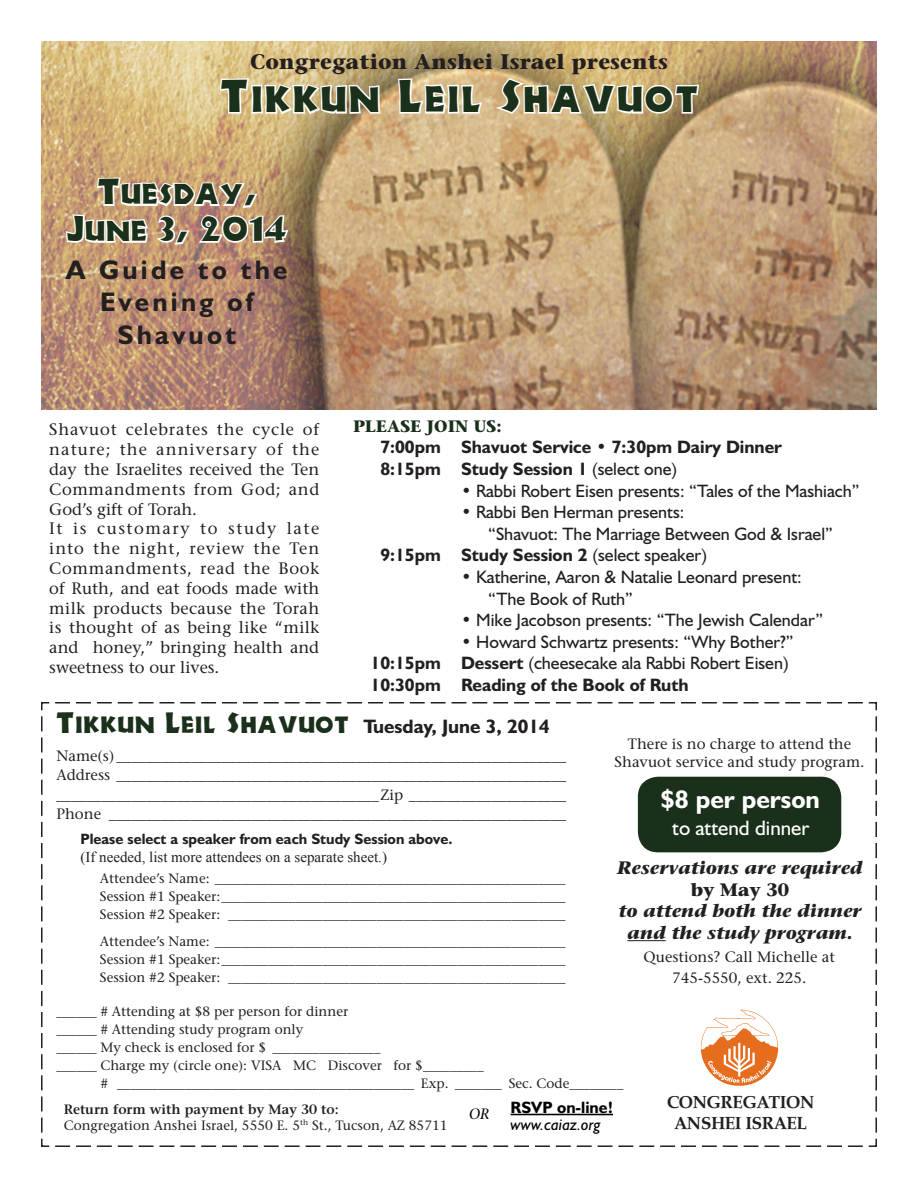
<style>
.page{position:relative;width:918px;height:1188px;background:#fff}
.page>*{position:absolute;margin:0;border:0;box-sizing:border-box;transform-origin:0 0}
.t1{font:42px "Newell";letter-spacing:.03em;color:#1a301a}
.t2{font:33px/36.8px "Newell";color:#1a301a;text-align:center}
.t3{font:700 27px/32.4px "Humanist 521 BT";letter-spacing:.12em;color:#231f20;text-align:center}
.t4{font:27px "Newell";color:#1a301a}
.t5{font:700 25.5px "Humanist 521 BT";color:#fff}
.t6{font:700 21px "Stone Serif";letter-spacing:.01em;color:#231f20}
.t7{font:21px "Humanist 521 BT";color:#fff}
.t8{font:700 19.5px "Humanist 521 BT";color:#231f20}
.Body_Text{font:18px/21.6px "Humanist 521 BT";color:#231f20}
.Body_Text-2{font:700 18px "Humanist 521 BT";color:#231f20}
.t9{font:italic 700 18px/21.6px "Stone Serif";color:#231f20;text-align:center}
.t10{font:700 18px/21.6px "Palladius";color:#231f20;text-align:center}
.t11{font:16.5px/19.8px "Stone Serif";color:#231f20;text-align:justify}
.t12{font:italic 16.5px/17px "Humanist 521 BT";color:#000}
.t13{font:700 16.5px "Stone Serif";color:#1a301a}
.t14{font:15px/18px "Stone Serif";color:#231f20;text-align:center}
.Body_Text-3{font:700 15px "Humanist 521 BT";color:#231f20}
.t15{font:15px "Times New Roman";color:#231f20}
.t16{font:italic 15px "Stone Serif";color:#000}
.t17{font:13.5px/16.2px "Stone Serif";color:#231f20}
.s1{font-weight:400}
.s2{font-weight:700}
.s3{font-style:normal}
.s4{font-weight:600}
.s5{font-weight:700;font-style:normal}
</style>
<div class="page">
<img style="left:41px;top:41px;width:836px;height:368px">
<svg style="left:41px;top:702px;width:836px;height:445px"></svg>
<svg style="left:397px;top:76px;width:304px;height:39px"></svg>
<hr style="left:511px;top:1114px;width:102px;height:1px;background:#000">
<svg style="left:64px;top:41px;width:318px;height:205px;background:#d1b688"></svg>
<div style="left:638px;top:777px;width:203px;height:75px;background:#1a301a;border-radius:20px"></div>
<hr style="left:627px;top:940px;width:39px;height:1px;background:#231f20">
<img style="left:699px;top:1008px;width:80px;height:79px">
<p class="t6" style="left:250px;top:48px;width:419px">Congregation Anshei Israel presents</p>
<p class="t1" style="left:219px;top:67px;width:481px">Tikkun Leil Shavuot</p>
<p class="t2" style="left:66px;top:172px;width:223px">Tuesday,<br>June 3, 2014</p>
<p class="t3" style="left:66px;top:253px;width:223px">A Guide to the<br>Evening of<br>Shavuot</p>
<p class="t11" style="left:49px;top:420px;width:272px">Shavuot celebrates the cycle of nature; the anniversary of the day the Israelites received the Ten Commandments from God; and God’s gift of Torah.</p>
<p class="t11" style="left:49px;top:519px;width:272px">It is customary to study late into the night, review the Ten Commandments, read the Book of Ruth, and eat foods made with milk products because the Torah is thought of as being like “milk and honey,” bringing health and sweetness to our lives.</p>
<p class="t13" style="left:353px;top:416px;width:150px">PLEASE JOIN US:</p>
<p class="Body_Text-2" style="left:380px;top:436px;width:403px">7:00pm Shavuot Service • 7:30pm Dairy Dinner</p>
<p class="Body_Text-2" style="left:380px;top:458px;width:298px">8:15pm Study Session 1 <span class="s1">(select one)</span></p>
<p class="Body_Text" style="left:461px;top:479px;width:400px">• Rabbi Robert Eisen presents: “Tales of the Mashiach”</p>
<p class="Body_Text" style="left:488px;top:501px;width:346px;text-indent:-27px">• Rabbi Ben Herman presents:<br>“Shavuot: The Marriage Between God &amp; Israel”</p>
<p class="Body_Text-2" style="left:380px;top:544px;width:328px">9:15pm Study Session 2 <span class="s1">(select speaker)</span></p>
<p class="Body_Text" style="left:488px;top:566px;width:315px;text-indent:-27px">• Katherine, Aaron &amp; Natalie Leonard present: “The Book of Ruth”</p>
<p class="Body_Text" style="left:461px;top:609px;width:364px">• Mike Jacobson presents: “The Jewish Calendar”</p>
<p class="Body_Text" style="left:461px;top:631px;width:334px">• Howard Schwartz presents: “Why Bother?”</p>
<p class="Body_Text" style="left:371px;top:652px;width:420px"><span class="s2">10:15pm Dessert</span> (cheesecake ala Rabbi Robert Eisen)</p>
<p class="Body_Text-2" style="left:371px;top:674px;width:320px">10:30pm Reading of the Book of Ruth</p>
<p class="t4" style="left:56px;top:704px;width:295px">Tikkun Leil Shavuot</p>
<p class="t8" style="left:363px;top:714px;width:188px">Tuesday, June 3, 2014</p>
<p class="t14" style="left:56px;top:747px;width:511px">Name(s)_____________________________________________________________</p>
<p class="t14" style="left:56px;top:766px;width:511px">Address_ ____________________________________________________________</p>
<p class="t14" style="left:56px;top:786px;width:511px">___________________________________________Zip______________________</p>
<p class="t14" style="left:56px;top:805px;width:511px">Phone ______________________________________________________________</p>
<p class="Body_Text-3" style="left:80px;top:829px;width:374px">Please select a speaker from each Study Session above.</p>
<p class="t15" style="left:80px;top:847px;width:308px">(If needed, list more attendees on a separate sheet.)</p>
<p class="t17" style="left:100px;top:870px;width:467px">Attendee’s Name:_____________________________________________________</p>
<p class="t17" style="left:100px;top:888px;width:467px">Session #1 Speaker:____________________________________________________</p>
<p class="t17" style="left:100px;top:906px;width:467px">Session #2 Speaker: ___________________________________________________</p>
<p class="t17" style="left:100px;top:933px;width:467px">Attendee’s Name:_____________________________________________________</p>
<p class="t17" style="left:100px;top:951px;width:467px">Session #1 Speaker:____________________________________________________</p>
<p class="t17" style="left:100px;top:969px;width:467px">Session #2 Speaker: ___________________________________________________</p>
<p class="t14" style="left:615px;top:735px;width:251px">There is no charge to attend the<br>Shavuot service and study program.</p>
<p class="t5" style="left:661px;top:783px;width:160px">$8 per person</p>
<p class="t7" style="left:672px;top:815px;width:139px">to attend dinner</p>
<p class="t9" style="left:617px;top:857px;width:247px">Reservations are required <span class="s3">by May 30<br></span>to attend both the dinner and the study program.</p>
<p class="t14" style="left:644px;top:947px;width:193px;line-height:21px">Questions? Call Michelle at<br>745-5550, ext. 225.</p>
<p class="t17" style="left:56px;top:1003px;width:293px">______ # Attending at $8 per person for dinner</p>
<p class="t17" style="left:56px;top:1021px;width:248px">______ # Attending study program only</p>
<p class="t17" style="left:56px;top:1039px;width:325px">______ My check is enclosed for $_ ________________</p>
<p class="t17" style="left:56px;top:1057px;width:429px">______ Charge my (circle one): VISA MC Discover for $_________</p>
<p class="t17" style="left:100px;top:1075px;width:525px"># _____________________________________________ Exp._ _______ Sec. Code_________</p>
<p class="t17" style="left:64px;top:1101px;width:385px"><span class="s4">Return form with payment by May 30 to:<br></span>Congregation Anshei Israel, 5550 E. 5<sup>th</sup> St., Tucson, AZ 85711</p>
<p class="t16" style="left:469px;top:1105px;width:22px">OR</p>
<p class="t12" style="left:511px;top:1098px;width:104px"><span class="s5">RSVP on-line! </span>www.caiaz.org</p>
<p class="t10" style="left:667px;top:1091px;width:149px">CONGREGATION<br>ANSHEI ISRAEL</p>
</div>
